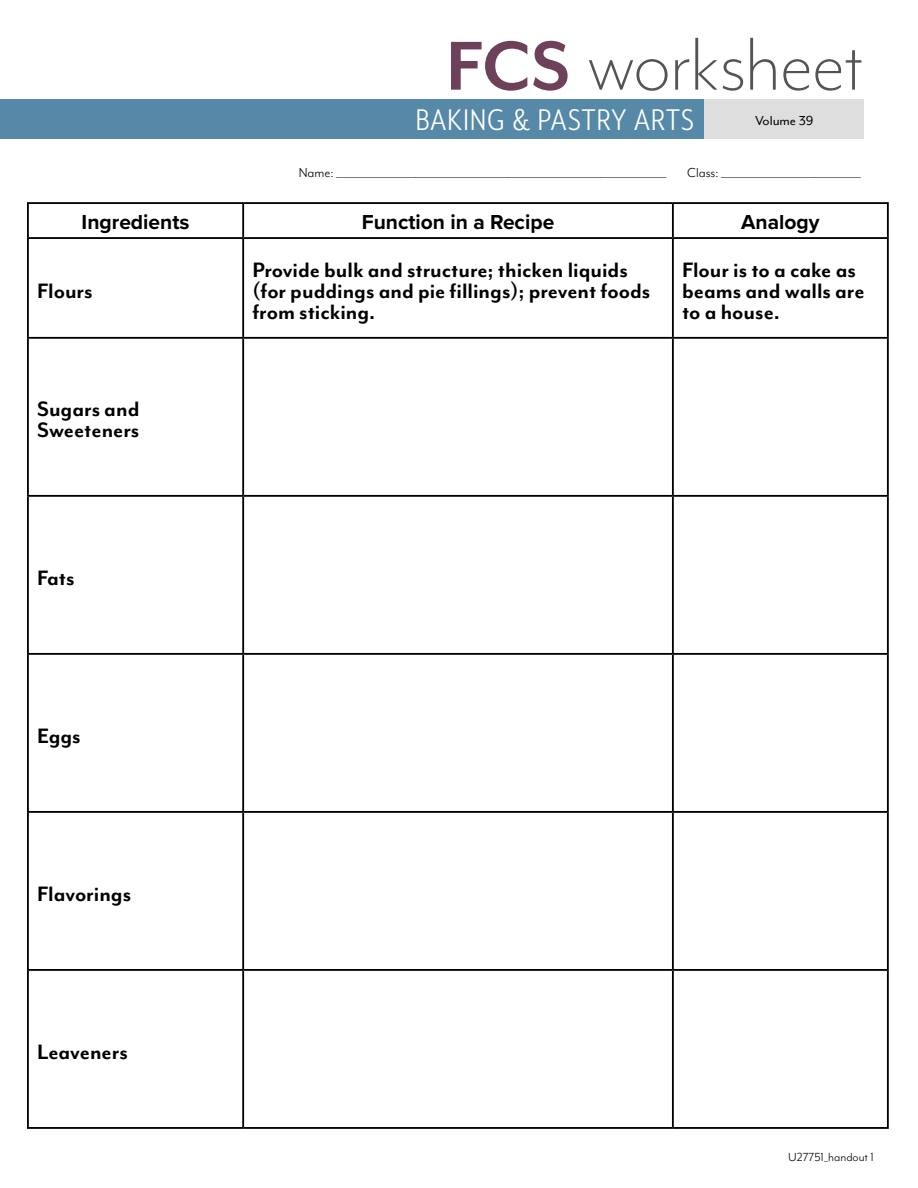
<style>
.page{position:relative;width:918px;height:1188px;background:#fff}
.page>*{position:absolute;margin:0;border:0;box-sizing:border-box;transform-origin:0 0}
.t1{font:300 86.4px "Mr Eaves Mod OT";letter-spacing:-.02em;color:#545454}
.t2{font:34.5px "Mr Eaves XL Mod Nar OT";letter-spacing:.035em;color:#fff}
.t3{font:700 24px/21px "Mr Eaves Mod OT";color:#000}
.t4{font:700 21px "Proxima Nova";color:#000}
.t5{font:15px "Mr Eaves Mod OT";color:#000}
.t6{font:15px "Mr Eaves Mod OT";color:#000}
.t7{font:13.5px "Mr Eaves Mod OT";color:#000}
.s1{font-weight:700;font-size:79.65px;color:#6c4159}
</style>
<div class="page">
<hr style="left:27px;top:202px;width:216px;height:2px;background:#000">
<hr style="left:27px;top:204px;width:2px;height:33px;background:#000">
<hr style="left:243px;top:202px;width:430px;height:2px;background:#000">
<hr style="left:242px;top:204px;width:2px;height:33px;background:#000">
<hr style="left:673px;top:202px;width:216px;height:2px;background:#000">
<hr style="left:672px;top:204px;width:2px;height:33px;background:#000">
<hr style="left:887px;top:204px;width:2px;height:33px;background:#000">
<hr style="left:27px;top:237px;width:216px;height:2px;background:#000">
<hr style="left:27px;top:239px;width:2px;height:98px;background:#000">
<hr style="left:243px;top:237px;width:430px;height:2px;background:#000">
<hr style="left:242px;top:239px;width:2px;height:98px;background:#000">
<hr style="left:673px;top:237px;width:216px;height:2px;background:#000">
<hr style="left:672px;top:239px;width:2px;height:98px;background:#000">
<hr style="left:887px;top:239px;width:2px;height:98px;background:#000">
<hr style="left:27px;top:337px;width:216px;height:2px;background:#000">
<hr style="left:27px;top:339px;width:2px;height:156px;background:#000">
<hr style="left:243px;top:337px;width:430px;height:2px;background:#000">
<hr style="left:242px;top:339px;width:2px;height:156px;background:#000">
<hr style="left:673px;top:337px;width:216px;height:2px;background:#000">
<hr style="left:672px;top:339px;width:2px;height:156px;background:#000">
<hr style="left:887px;top:339px;width:2px;height:156px;background:#000">
<hr style="left:27px;top:495px;width:216px;height:2px;background:#000">
<hr style="left:27px;top:497px;width:2px;height:156px;background:#000">
<hr style="left:243px;top:495px;width:430px;height:2px;background:#000">
<hr style="left:242px;top:497px;width:2px;height:156px;background:#000">
<hr style="left:673px;top:495px;width:216px;height:2px;background:#000">
<hr style="left:672px;top:497px;width:2px;height:156px;background:#000">
<hr style="left:887px;top:497px;width:2px;height:156px;background:#000">
<hr style="left:27px;top:653px;width:216px;height:2px;background:#000">
<hr style="left:27px;top:655px;width:2px;height:156px;background:#000">
<hr style="left:243px;top:653px;width:430px;height:2px;background:#000">
<hr style="left:242px;top:655px;width:2px;height:156px;background:#000">
<hr style="left:673px;top:653px;width:216px;height:2px;background:#000">
<hr style="left:672px;top:655px;width:2px;height:156px;background:#000">
<hr style="left:887px;top:655px;width:2px;height:156px;background:#000">
<hr style="left:27px;top:811px;width:216px;height:2px;background:#000">
<hr style="left:27px;top:813px;width:2px;height:156px;background:#000">
<hr style="left:243px;top:811px;width:430px;height:2px;background:#000">
<hr style="left:242px;top:813px;width:2px;height:156px;background:#000">
<hr style="left:673px;top:811px;width:216px;height:2px;background:#000">
<hr style="left:672px;top:813px;width:2px;height:156px;background:#000">
<hr style="left:887px;top:813px;width:2px;height:156px;background:#000">
<hr style="left:27px;top:969px;width:216px;height:2px;background:#000">
<hr style="left:27px;top:971px;width:2px;height:156px;background:#000">
<hr style="left:243px;top:969px;width:430px;height:2px;background:#000">
<hr style="left:242px;top:971px;width:2px;height:156px;background:#000">
<hr style="left:673px;top:969px;width:216px;height:2px;background:#000">
<hr style="left:672px;top:971px;width:2px;height:156px;background:#000">
<hr style="left:887px;top:971px;width:2px;height:156px;background:#000">
<hr style="left:27px;top:1127px;width:216px;height:2px;background:#000">
<hr style="left:243px;top:1127px;width:430px;height:2px;background:#000">
<hr style="left:673px;top:1127px;width:216px;height:2px;background:#000">
<div style="left:0;top:100px;width:705px;height:39px;background:#5689a7"></div>
<div style="left:705px;top:100px;width:159px;height:39px;background:#dedede"></div>
<h1 class="t1" style="left:446px;top:17px;width:420px"><span class="s1">FCS</span> worksheet</h1>
<h2 class="t2" style="left:416px;top:102px;width:279px">BAKING &amp; PASTRY ARTS</h2>
<p class="t6" style="left:755px;top:112px;width:60px">Volume 39</p>
<p class="t5" style="left:299px;top:164px;width:369px">Name: _______________________________________________________________________</p>
<p class="t5" style="left:687px;top:164px;width:175px">Class: ______________________________</p>
<p class="t4" style="left:82px;top:206px;width:109px">Ingredients</p>
<p class="t4" style="left:362px;top:206px;width:194px">Function in a Recipe</p>
<p class="t4" style="left:741px;top:206px;width:80px">Analogy</p>
<p class="t3" style="left:37px;top:281px;width:57px">Flours</p>
<p class="t3" style="left:37px;top:399px;width:104px">Sugars and<br>Sweeteners</p>
<p class="t3" style="left:37px;top:568px;width:39px">Fats</p>
<p class="t3" style="left:37px;top:726px;width:45px">Eggs</p>
<p class="t3" style="left:37px;top:884px;width:96px">Flavorings</p>
<p class="t3" style="left:37px;top:1042px;width:92px">Leaveners</p>
<p class="t3" style="left:252px;top:260px;width:400px">Provide bulk and structure; thicken liquids (for puddings and pie fillings); prevent foods from sticking.</p>
<p class="t3" style="left:682px;top:260px;width:184px">Flour is to a cake as beams and walls are to a house.</p>
<p class="t7" style="left:788px;top:1150px;width:87px">U27751_handout 1</p>
</div>
